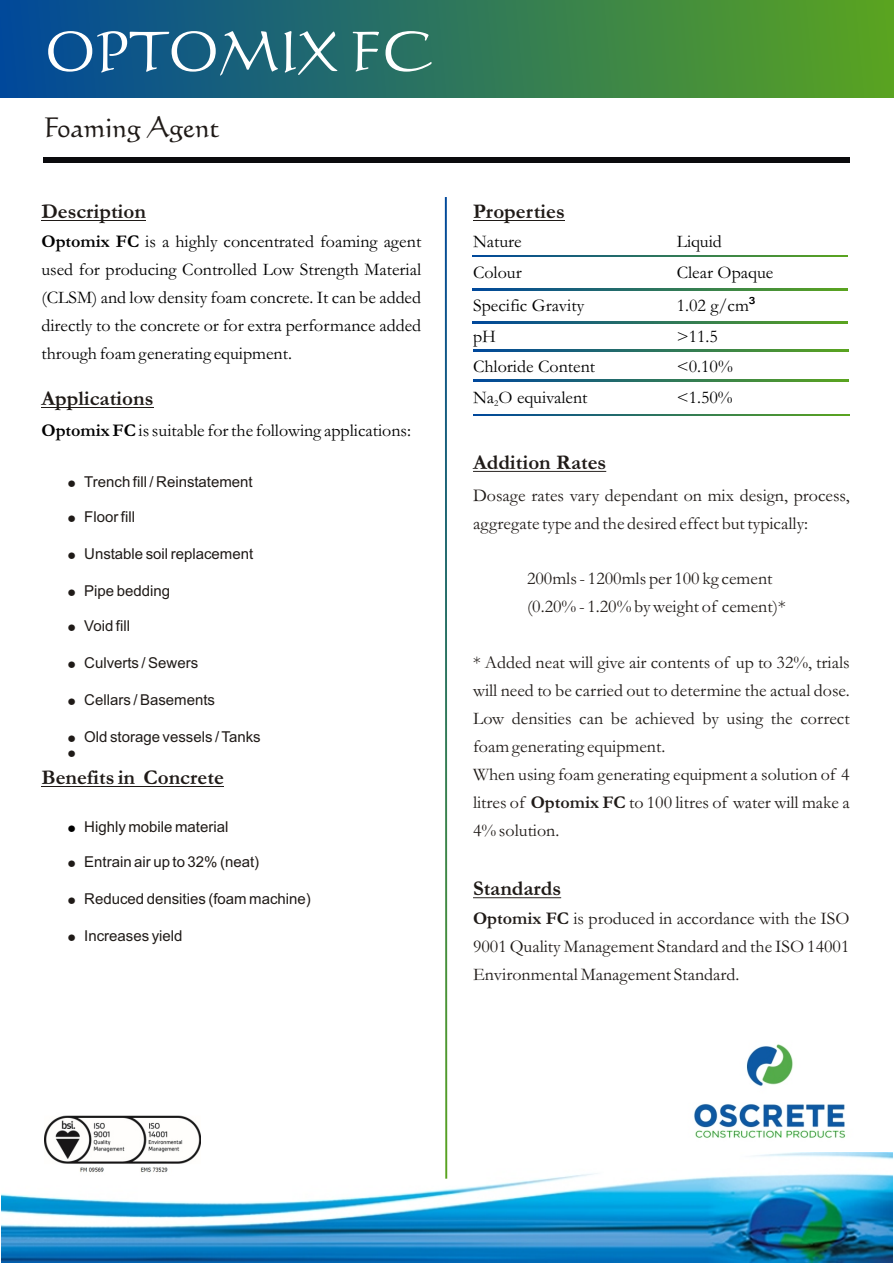
<style>
.page{position:relative;width:894px;height:1263px;background:#fff}
.page>*{position:absolute;margin:0;border:0;box-sizing:border-box;transform-origin:0 0}
.t1{font:54px "Calligraph 421 BT";color:#fff}
.t2{font:27px "Calligraph 421 BT";color:#1f1a17}
.t3{font:700 21px "Garamond";color:#1f1a17}
.t4{font:18px/27.9px "Garamond";color:#1f1a17}
.t5{font:18px/27.9px "Garamond";color:#000;text-align:justify}
.t6{font:15px "Arial";color:#1f1a17}
.s1{font-weight:700}
.s2{font-family:"Arial";font-size:19.5px}
</style>
<div class="page">
<div style="left:44px;top:157px;width:806px;height:6px;background:#0a0a0d"></div>
<img style="left:1px;top:1152px;width:892px;height:111px">
<hr style="left:41px;top:220px;width:105px;height:1px;background:#1f1a17">
<hr style="left:41px;top:407px;width:112px;height:1px;background:#1f1a17">
<hr style="left:41px;top:786px;width:183px;height:1px;background:#1f1a17">
<hr style="left:473px;top:220px;width:92px;height:1px;background:#1f1a17">
<hr style="left:473px;top:471px;width:133px;height:1px;background:#1f1a17">
<hr style="left:473px;top:897px;width:88px;height:1px;background:#1f1a17">
<div style="left:0;top:0;width:894px;height:98px;background:linear-gradient(to right,#00489b,#5aa420)"></div>
<svg style="left:445px;top:197px;width:2px;height:982px;background:#3a7e68"></svg>
<svg style="left:472px;top:255px;width:376px;height:2px"></svg>
<svg style="left:472px;top:289px;width:376px;height:1px"></svg>
<svg style="left:472px;top:322px;width:376px;height:2px"></svg>
<svg style="left:473px;top:350px;width:376px;height:1px"></svg>
<svg style="left:473px;top:380px;width:376px;height:2px"></svg>
<svg style="left:474px;top:414px;width:376px;height:2px"></svg>
<img style="left:44px;top:1115px;width:157px;height:60px">
<img style="left:694px;top:1044px;width:152px;height:94px">
<h1 class="t1" style="left:45px;top:30px;width:389px">OPTOMIX FC</h1>
<h2 class="t2" style="left:44px;top:116px;width:177px">Foaming Agent</h2>
<p class="t3" style="left:41px;top:204px;width:106px">Description</p>
<p class="t5" style="left:41px;top:230px;width:381px"><span class="s1">Optomix FC</span> is a highly concentrated foaming agent used for producing Controlled Low Strength Material (CLSM) and low density foam concrete. It can be added directly to the concrete or for extra performance added through foam generating equipment.</p>
<p class="t3" style="left:41px;top:391px;width:113px">Applications</p>
<p class="t5" style="left:41px;top:419px;width:371px"><span class="s1">Optomix FC</span> is suitable for the following applications:</p>
<p class="t6" style="left:84px;top:476px;width:170px">Trench fill / Reinstatement</p>
<p class="t6" style="left:84px;top:511px;width:52px">Floor fill</p>
<p class="t6" style="left:84px;top:548px;width:171px">Unstable soil replacement</p>
<p class="t6" style="left:84px;top:585px;width:87px">Pipe bedding</p>
<p class="t6" style="left:84px;top:620px;width:47px">Void fill</p>
<p class="t6" style="left:84px;top:657px;width:115px">Culverts / Sewers</p>
<p class="t6" style="left:84px;top:694px;width:132px">Cellars / Basements</p>
<p class="t6" style="left:84px;top:731px;width:178px">Old storage vessels / Tanks</p>
<p class="t3" style="left:41px;top:771px;width:184px">Benefits in Concrete</p>
<p class="t6" style="left:84px;top:821px;width:146px">Highly mobile material</p>
<p class="t6" style="left:84px;top:856px;width:177px">Entrain air up to 32% (neat)</p>
<p class="t6" style="left:84px;top:893px;width:228px">Reduced densities (foam machine)</p>
<p class="t6" style="left:84px;top:930px;width:100px">Increases yield</p>
<p class="t3" style="left:473px;top:205px;width:93px">Properties</p>
<p class="t5" style="left:473px;top:230px;width:50px">Nature</p>
<p class="t5" style="left:677px;top:230px;width:47px">Liquid</p>
<p class="t5" style="left:473px;top:260px;width:50px">Colour</p>
<p class="t5" style="left:677px;top:260px;width:98px">Clear Opaque</p>
<p class="t5" style="left:473px;top:294px;width:113px">Specific Gravity</p>
<p class="t5" style="left:677px;top:294px;width:80px">1.02 g/cm<span class="s2">³</span></p>
<p class="t5" style="left:473px;top:324px;width:24px">pH</p>
<p class="t5" style="left:677px;top:324px;width:43px">&gt;11.5</p>
<p class="t5" style="left:473px;top:355px;width:124px">Chloride Content</p>
<p class="t5" style="left:677px;top:355px;width:58px">&lt;0.10%</p>
<p class="t5" style="left:473px;top:385px;width:116px">Na<sub>2</sub>O equivalent</p>
<p class="t5" style="left:677px;top:385px;width:58px">&lt;1.50%</p>
<p class="t3" style="left:473px;top:455px;width:135px">Addition Rates</p>
<p class="t4" style="left:473px;top:483px;width:378px">Dosage rates vary dependant on mix design, process, aggregate type and the desired effect but typically:</p>
<p class="t4" style="left:527px;top:567px;width:260px">200mls - 1200mls per 100 kg cement (0.20% - 1.20% by weight of cement)*</p>
<p class="t4" style="left:473px;top:651px;width:378px">* Added neat will give air contents of up to 32%, trials will need to be carried out to determine the actual dose.<br>Low densities can be achieved by using the correct foam generating equipment.<br>When using foam generating equipment a solution of 4 litres of <span class="s1">Optomix FC</span> to 100 litres of water will make a 4% solution.</p>
<p class="t3" style="left:473px;top:882px;width:90px">Standards</p>
<p class="t4" style="left:473px;top:907px;width:378px;text-align:justify"><span class="s1">Optomix FC</span> is produced in accordance with the ISO 9001 Quality Management Standard and the ISO 14001<br>Environmental Management Standard.</p>
</div>
